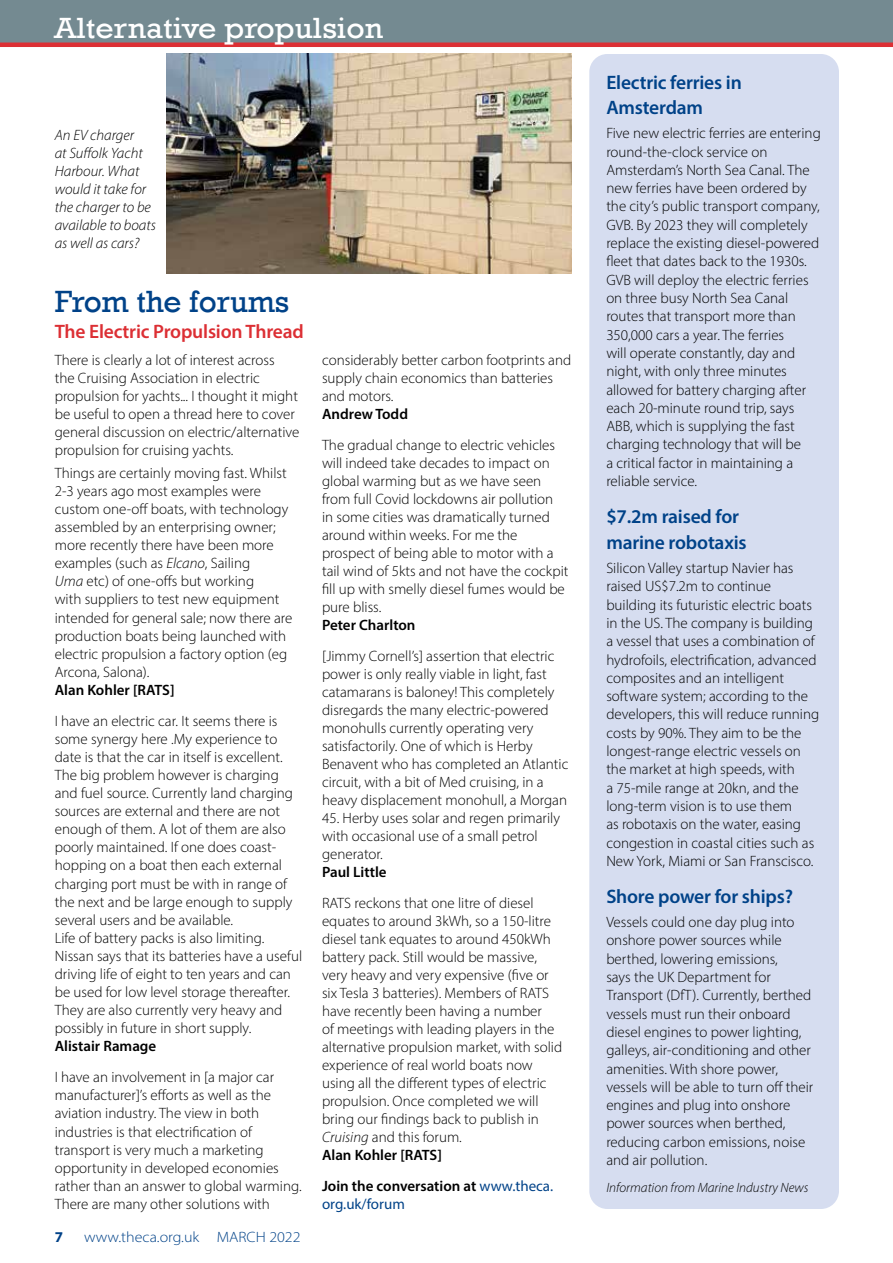
<style>
.page{position:relative;width:893px;height:1263px;background:#fff}
.page>*{position:absolute;margin:0;border:0;box-sizing:border-box;transform-origin:0 0}
.t1{font:31.5px "Rockwell";letter-spacing:-.005em;color:#004288}
.t2{font:30px "Rockwell";color:#fff;scale:1.07 1}
.t3{font:600 19.5px/25.8px "Myriad Pro";letter-spacing:-.01em;color:#004288}
.t4{font:600 19.5px "Myriad Pro";letter-spacing:-.01em;color:#dc2f34}
.t5{font:300 15px/18.3px "Myriad Pro";color:#000}
.t6{font:italic 300 15px/18px "Myriad Pro";color:#000}
.t7{font:600 15px "Myriad Pro";color:#000}
.t8{font:15px/18px "Myriad Pro";color:#004288}
.t9{font:300 15px "Myriad Pro";color:#004288;scale:1.07 1}
.t10{font:700 15px "Myriad Pro";color:#004288}
.t11{font:italic 300 13.5px "Myriad Pro";color:#000}
.s1{font-style:italic}
.s2{font-weight:600}
.s3{font-weight:600;color:#000}
</style>
<div class="page">
<div style="left:0;top:0;width:893px;height:43px;background:#748a91"></div>
<hr style="left:0;top:43px;width:893px;height:4px;background:#dc2f34">
<div style="left:589px;top:54px;width:250px;height:1155px;background:#d6ddf0;border-radius:18px"></div>
<img style="left:166px;top:54px;width:405px;height:219px">
<h2 class="t2" style="left:54px;top:10px;width:309px">Alternative propulsion</h2>
<p class="t6" style="left:55px;top:126px;width:103px">An EV charger<br>at Suffolk Yacht<br>Harbour. What would it take for the charger to be available to boats as well as cars?</p>
<h1 class="t1" style="left:55px;top:283px;width:236px">From the forums</h1>
<h3 class="t4" style="left:55px;top:319px;width:251px">The Electric Propulsion Thread</h3>
<p class="t5" style="left:55px;top:351px;width:246px">There is clearly a lot of interest across<br>the Cruising Association in electric propulsion for yachts... I thought it might be useful to open a thread here to cover general discussion on electric/alternative propulsion for cruising yachts.</p>
<p class="t5" style="left:55px;top:464px;width:239px">Things are certainly moving fast. Whilst 2-3 years ago most examples were custom one-off boats, with technology assembled by an enterprising owner; more recently there have been more examples (such as <span class="s1">Elcano</span>, Sailing<br><span class="s1">Uma</span> etc) of one-offs but working<br>with suppliers to test new equipment intended for general sale; now there are production boats being launched with electric propulsion a factory option (eg Arcona, Salona).</p>
<p class="t7" style="left:55px;top:680px;width:121px">Alan Kohler [RATS]</p>
<p class="t5" style="left:55px;top:711px;width:249px">I have an electric car. It seems there is some synergy here .My experience to date is that the car in itself is excellent.<br>The big problem however is charging and fuel source. Currently land charging sources are external and there are not enough of them. A lot of them are also poorly maintained. If one does coast&shy;hopping on a boat then each external charging port must be with in range of the next and be large enough to supply several users and be available.<br>Life of battery packs is also limiting.<br>Nissan says that its batteries have a useful driving life of eight to ten years and can be used for low level storage thereafter.<br>They are also currently very heavy and possibly in future in short supply.</p>
<p class="t7" style="left:55px;top:1037px;width:103px">Alistair Ramage</p>
<p class="t5" style="left:55px;top:1068px;width:248px">I have an involvement in [a major car manufacturer]’s efforts as well as the aviation industry. The view in both industries is that electrification of transport is very much a marketing opportunity in developed economies rather than an answer to global warming.<br>There are many other solutions with</p>
<p class="t10" style="left:55px;top:1227px;width:10px">7</p>
<p class="t9" style="left:84px;top:1227px;width:204px">www.theca.org.uk MARCH 2022</p>
<p class="t5" style="left:322px;top:351px;width:251px">considerably better carbon footprints and supply chain economics than batteries and motors.</p>
<p class="t7" style="left:322px;top:404px;width:88px">Andrew Todd</p>
<p class="t5" style="left:322px;top:436px;width:248px">The gradual change to electric vehicles will indeed take decades to impact on global warming but as we have seen from full Covid lockdowns air pollution<br>in some cities was dramatically turned around within weeks. For me the prospect of being able to motor with a tail wind of 5kts and not have the cockpit fill up with smelly diesel fumes would be pure bliss.</p>
<p class="t7" style="left:322px;top:615px;width:95px">Peter Charlton</p>
<p class="t5" style="left:322px;top:646px;width:248px">[Jimmy Cornell’s] assertion that electric power is only really viable in light, fast catamarans is baloney! This completely disregards the many electric-powered monohulls currently operating very satisfactorily. One of which is Herby Benavent who has completed an Atlantic circuit, with a bit of Med cruising, in a heavy displacement monohull, a Morgan</p>
<p class="t5" style="left:322px;top:809px;width:239px">45. Herby uses solar and regen primarily with occasional use of a small petrol generator.</p>
<p class="t7" style="left:322px;top:862px;width:66px">Paul Little</p>
<p class="t5" style="left:322px;top:893px;width:242px">RATS reckons that one litre of diesel equates to around 3kWh, so a 150-litre diesel tank equates to around 450kWh battery pack. Still would be massive, very heavy and very expensive (five or six Tesla 3 batteries). Members of RATS have recently been having a number<br>of meetings with leading players in the alternative propulsion market, with solid experience of real world boats now using all the different types of electric propulsion. Once completed we will bring our findings back to publish in <span class="s1">Cruising</span> and this forum.<br><span class="s2">Alan Kohler [RATS]</span></p>
<p class="t8" style="left:322px;top:1176px;width:233px"><span class="s3">Join the conversation at</span> www.theca. org.uk/forum</p>
<h3 class="t3" style="left:606px;top:69px;width:137px">Electric ferries in<br>Amsterdam</h3>
<p class="t5" style="left:606px;top:124px;width:216px">Five new electric ferries are entering round-the-clock service on<br>Amsterdam’s North Sea Canal. The new ferries have been ordered by the city’s public transport company,<br>GVB. By 2023 they will completely replace the existing diesel-powered fleet that dates back to the 1930s.<br>GVB will deploy the electric ferries on three busy North Sea Canal routes that transport more than<br>350,000 cars a year. The ferries<br>will operate constantly, day and night, with only three minutes allowed for battery charging after each 20-minute round trip, says<br>ABB, which is supplying the fast charging technology that will be<br>a critical factor in maintaining a reliable service.</p>
<h3 class="t3" style="left:606px;top:503px;width:142px">$7.2m raised for marine robotaxis</h3>
<p class="t5" style="left:606px;top:559px;width:214px">Silicon Valley startup Navier has raised US$7.2m to continue building its futuristic electric boats in the US. The company is building a vessel that uses a combination of hydrofoils, electrification, advanced composites and an intelligent software system; according to the developers, this will reduce running costs by 90%. They aim to be the longest-range electric vessels on the market at high speeds, with<br>a 75-mile range at 20kn, and the long-term vision is to use them<br>as robotaxis on the water, easing congestion in coastal cities such as New York, Miami or San Franscisco.</p>
<h3 class="t3" style="left:606px;top:883px;width:188px">Shore power for ships?</h3>
<p class="t5" style="left:606px;top:913px;width:208px">Vessels could one day plug into onshore power sources while berthed, lowering emissions,<br>says the UK Department for<br>Transport (DfT). Currently, berthed vessels must run their onboard diesel engines to power lighting, galleys, air-conditioning and other amenities. With shore power, vessels will be able to turn off their engines and plug into onshore power sources when berthed, reducing carbon emissions, noise and air pollution.</p>
<p class="t11" style="left:606px;top:1179px;width:204px">Information from Marine Industry News</p>
</div>
